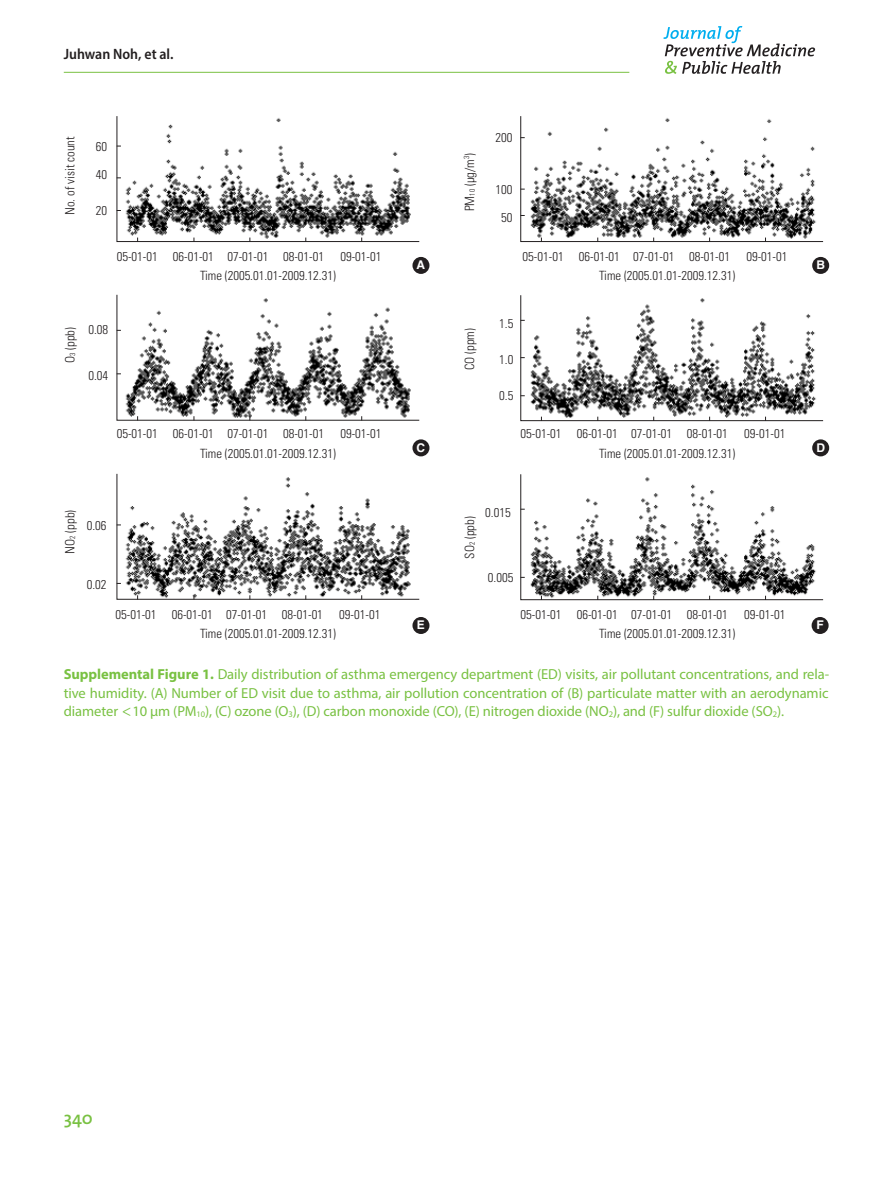
<style>
.page{position:relative;width:893px;height:1191px;background:#fff}
.page>*{position:absolute;margin:0;border:0;box-sizing:border-box;transform-origin:0 0}
.t1{font:600 18px "The Mix";color:#79c142}
.t2{font:600 semi-condensed 15px "Myriad Pro";color:#231f20}
.jpmph_표그림캡션{font:14.55px/18.8px "Myriad Pro";letter-spacing:-.005em;color:#79c142;text-align:justify}
.그림지문{font:300 condensed 12.75px "Univers LT Std";color:#231f20}
.t3{font:700 12px "Helvetica LT Std";color:#fff}
.s1{font-size:7.5px}
.s2{font-weight:700}
.s3{font-family:"Dotum"}
.s4{font-size:8.55px}
</style>
<div class="page">
<hr style="left:64px;top:72px;width:565px;height:1px;background:#79c142">
<svg style="left:663px;top:26px;width:152px;height:48px"></svg>
<svg style="left:116px;top:116px;width:304px;height:126px"></svg>
<svg style="left:116px;top:294px;width:304px;height:127px"></svg>
<svg style="left:116px;top:473px;width:304px;height:127px"></svg>
<svg style="left:520px;top:474px;width:304px;height:126px"></svg>
<svg style="left:520px;top:295px;width:304px;height:126px"></svg>
<svg style="left:520px;top:116px;width:304px;height:126px"></svg>
<div style="left:412px;top:257px;width:17px;height:17px;background:#231f20;border-radius:50%"></div>
<div style="left:812px;top:257px;width:17px;height:17px;background:#231f20;border-radius:50%"></div>
<div style="left:412px;top:439px;width:17px;height:17px;background:#231f20;border-radius:50%"></div>
<div style="left:812px;top:439px;width:17px;height:17px;background:#231f20;border-radius:50%"></div>
<div style="left:412px;top:617px;width:17px;height:17px;background:#231f20;border-radius:50%"></div>
<div style="left:812px;top:617px;width:17px;height:17px;background:#231f20;border-radius:50%"></div>
<p class="t2" style="left:64px;top:45px;width:111px">Juhwan Noh, et al.</p>
<p class="그림지문" style="left:62px;top:215px;width:80px;rotate:-90deg">No. of visit count</p>
<p class="그림지문" style="left:96px;top:139px;width:13px">60</p>
<p class="그림지문" style="left:96px;top:167px;width:13px">40</p>
<p class="그림지문" style="left:96px;top:203px;width:13px">20</p>
<p class="그림지문" style="left:462px;top:211px;width:60px;rotate:-90deg">PM<span class="s1">10</span> (μg/m<sup>3</sup>)</p>
<p class="그림지문" style="left:496px;top:130px;width:18px">200</p>
<p class="그림지문" style="left:496px;top:181px;width:18px">100</p>
<p class="그림지문" style="left:501px;top:210px;width:13px">50</p>
<p class="그림지문" style="left:117px;top:249px;width:43px">05-01-01</p>
<p class="그림지문" style="left:173px;top:249px;width:43px">06-01-01</p>
<p class="그림지문" style="left:227px;top:249px;width:43px">07-01-01</p>
<p class="그림지문" style="left:283px;top:249px;width:43px">08-01-01</p>
<p class="그림지문" style="left:340px;top:249px;width:43px">09-01-01</p>
<p class="그림지문" style="left:523px;top:249px;width:43px">05-01-01</p>
<p class="그림지문" style="left:579px;top:249px;width:43px">06-01-01</p>
<p class="그림지문" style="left:633px;top:249px;width:43px">07-01-01</p>
<p class="그림지문" style="left:689px;top:249px;width:43px">08-01-01</p>
<p class="그림지문" style="left:746px;top:249px;width:43px">09-01-01</p>
<p class="t3" style="left:417px;top:258px;width:10px">A</p>
<p class="t3" style="left:816px;top:258px;width:10px">B</p>
<p class="그림지문" style="left:200px;top:267px;width:137px">Time (2005.01.01-2009.12.31)</p>
<p class="그림지문" style="left:599px;top:267px;width:137px">Time (2005.01.01-2009.12.31)</p>
<p class="그림지문" style="left:62px;top:363px;width:37px;rotate:-90deg">O<span class="s1">3</span> (ppb)</p>
<p class="그림지문" style="left:88px;top:322px;width:21px">0.08</p>
<p class="그림지문" style="left:88px;top:368px;width:21px">0.04</p>
<p class="그림지문" style="left:117px;top:426px;width:43px">05-01-01</p>
<p class="그림지문" style="left:173px;top:426px;width:43px">06-01-01</p>
<p class="그림지문" style="left:227px;top:426px;width:43px">07-01-01</p>
<p class="그림지문" style="left:283px;top:426px;width:43px">08-01-01</p>
<p class="그림지문" style="left:340px;top:426px;width:43px">09-01-01</p>
<p class="그림지문" style="left:200px;top:446px;width:137px">Time (2005.01.01-2009.12.31)</p>
<p class="그림지문" style="left:462px;top:370px;width:43px;rotate:-90deg">CO (ppm)</p>
<p class="그림지문" style="left:499px;top:315px;width:16px">1.5</p>
<p class="그림지문" style="left:499px;top:352px;width:16px">1.0</p>
<p class="그림지문" style="left:499px;top:388px;width:16px">0.5</p>
<p class="그림지문" style="left:520px;top:426px;width:43px">05-01-01</p>
<p class="그림지문" style="left:577px;top:426px;width:43px">06-01-01</p>
<p class="그림지문" style="left:631px;top:426px;width:43px">07-01-01</p>
<p class="그림지문" style="left:687px;top:426px;width:43px">08-01-01</p>
<p class="그림지문" style="left:744px;top:426px;width:43px">09-01-01</p>
<p class="t3" style="left:417px;top:440px;width:10px">C</p>
<p class="t3" style="left:816px;top:440px;width:10px">D</p>
<p class="그림지문" style="left:599px;top:446px;width:137px">Time (2005.01.01-2009.12.31)</p>
<p class="그림지문" style="left:62px;top:553px;width:45px;rotate:-90deg">NO<span class="s1">2</span> (ppb)</p>
<p class="그림지문" style="left:87px;top:518px;width:21px">0.06</p>
<p class="그림지문" style="left:87px;top:577px;width:21px">0.02</p>
<p class="그림지문" style="left:115px;top:607px;width:43px">05-01-01</p>
<p class="그림지문" style="left:172px;top:607px;width:43px">06-01-01</p>
<p class="그림지문" style="left:226px;top:607px;width:43px">07-01-01</p>
<p class="그림지문" style="left:282px;top:607px;width:43px">08-01-01</p>
<p class="그림지문" style="left:339px;top:607px;width:43px">09-01-01</p>
<p class="그림지문" style="left:200px;top:626px;width:137px">Time (2005.01.01-2009.12.31)</p>
<p class="그림지문" style="left:462px;top:558px;width:44px;rotate:-90deg">SO<span class="s1">2</span> (ppb)</p>
<p class="그림지문" style="left:485px;top:504px;width:27px">0.015</p>
<p class="그림지문" style="left:488px;top:569px;width:27px">0.005</p>
<p class="그림지문" style="left:520px;top:607px;width:43px">05-01-01</p>
<p class="그림지문" style="left:577px;top:607px;width:43px">06-01-01</p>
<p class="그림지문" style="left:631px;top:607px;width:43px">07-01-01</p>
<p class="그림지문" style="left:687px;top:607px;width:43px">08-01-01</p>
<p class="그림지문" style="left:744px;top:607px;width:43px">09-01-01</p>
<p class="t3" style="left:417px;top:618px;width:10px">E</p>
<p class="t3" style="left:816px;top:618px;width:9px">F</p>
<p class="그림지문" style="left:599px;top:626px;width:137px">Time (2005.01.01-2009.12.31)</p>
<p class="jpmph_표그림캡션" style="left:64px;top:664px;width:767px"><span class="s2">Supplemental Figure 1.</span> Daily distribution of asthma emergency department (ED) visits, air pollutant concentrations, and rela&shy;tive humidity. (A) Number of ED visit due to asthma, air pollution concentration of (B) particulate matter with an aerodynamic diameter <span class="s3">&lt;</span>10 μm (PM<span class="s4">10</span>), (C) ozone (O<span class="s4">3</span>), (D) carbon monoxide (CO), (E) nitrogen dioxide (NO<span class="s4">2</span>), and (F) sulfur dioxide (SO<span class="s4">2</span>).</p>
<h1 class="t1" style="left:64px;top:1103px;width:31px">340</h1>
</div>
